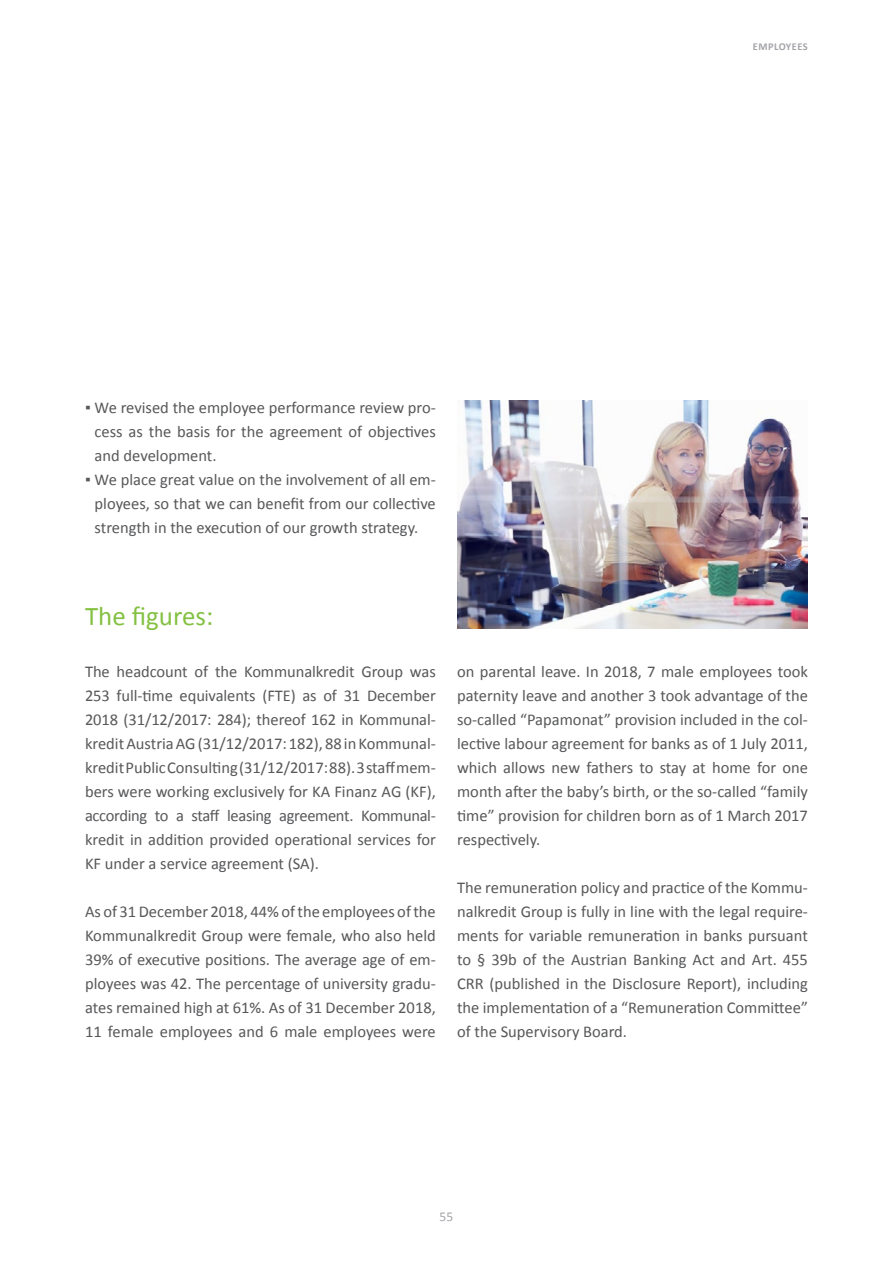
<style>
.page{position:relative;width:893px;height:1263px;background:#fff}
.page>*{position:absolute;margin:0;border:0;box-sizing:border-box;transform-origin:0 0}
.Ü4{font:27px "Calibri";color:#84c142}
.Fließtext{font:16.5px/24px "Calibri";color:#57585a;text-align:justify}
.Aufzählungen{font:16.5px/24px "Calibri";color:#57585a;text-align:justify}
.t1{font:13.5px "Calibri";color:#a4a5a9}
.t2{font:700 10.5px "Calibri";letter-spacing:.04em;color:#a4a5a9}
.s1{font-weight:700}
</style>
<div class="page">
<img style="left:457px;top:401px;width:351px;height:228px">
<p class="t2" style="left:753px;top:39px;width:56px">EMPLOYEES</p>
<p class="Aufzählungen" style="left:95px;top:395px;width:343px;text-indent:-10px"><span class="s1">▪</span> We revised the employee performance review pro&shy;cess as the basis for the agreement of objectives and development.</p>
<p class="Aufzählungen" style="left:85px;top:467px;width:352px;text-align:center"><span class="s1">▪</span> We place great value on the involvement of all em&shy;ployees, so that we can benefit from our collective strength in the execution of our growth strategy.</p>
<p class="Ü4" style="left:85px;top:597px;width:130px">The figures:</p>
<p class="Fließtext" style="left:85px;top:659px;width:352px">The headcount of the Kommunalkredit Group was 253 full-time equivalents (FTE) as of 31 December 2018 (31/12/2017: 284); thereof 162 in Kommunal&shy;kredit Austria AG (31/12/2017: 182), 88 in Kommunal&shy;kredit Public Consulting (31/12/2017: 88). 3 staff mem&shy;bers were working exclusively for KA Finanz AG (KF), according to a staff leasing agreement. Kommunal&shy;kredit in addition provided operational services for KF under a service agreement (SA).</p>
<p class="Fließtext" style="left:85px;top:899px;width:352px">As of 31 December 2018, 44% of the employees of the Kommunalkredit Group were female, who also held 39% of executive positions. The average age of em&shy;ployees was 42. The percentage of university gradu&shy;ates remained high at 61%. As of 31 December 2018, 11 female employees and 6 male employees were</p>
<p class="Fließtext" style="left:457px;top:659px;width:352px">on parental leave. In 2018, 7 male employees took paternity leave and another 3 took advantage of the so-called “Papamonat” provision included in the col&shy;lective labour agreement for banks as of 1 July 2011, which allows new fathers to stay at home for one month after the baby’s birth, or the so-called “family time” provision for children born as of 1 March 2017 respectively.</p>
<p class="Fließtext" style="left:457px;top:875px;width:352px">The remuneration policy and practice of the Kommu&shy;nalkredit Group is fully in line with the legal require&shy;ments for variable remuneration in banks pursuant to § 39b of the Austrian Banking Act and Art. 455<br>CRR (published in the Disclosure Report), including the implementation of a “Remuneration Committee” of the Supervisory Board.</p>
<p class="t1" style="left:440px;top:1207px;width:15px">55</p>
</div>
